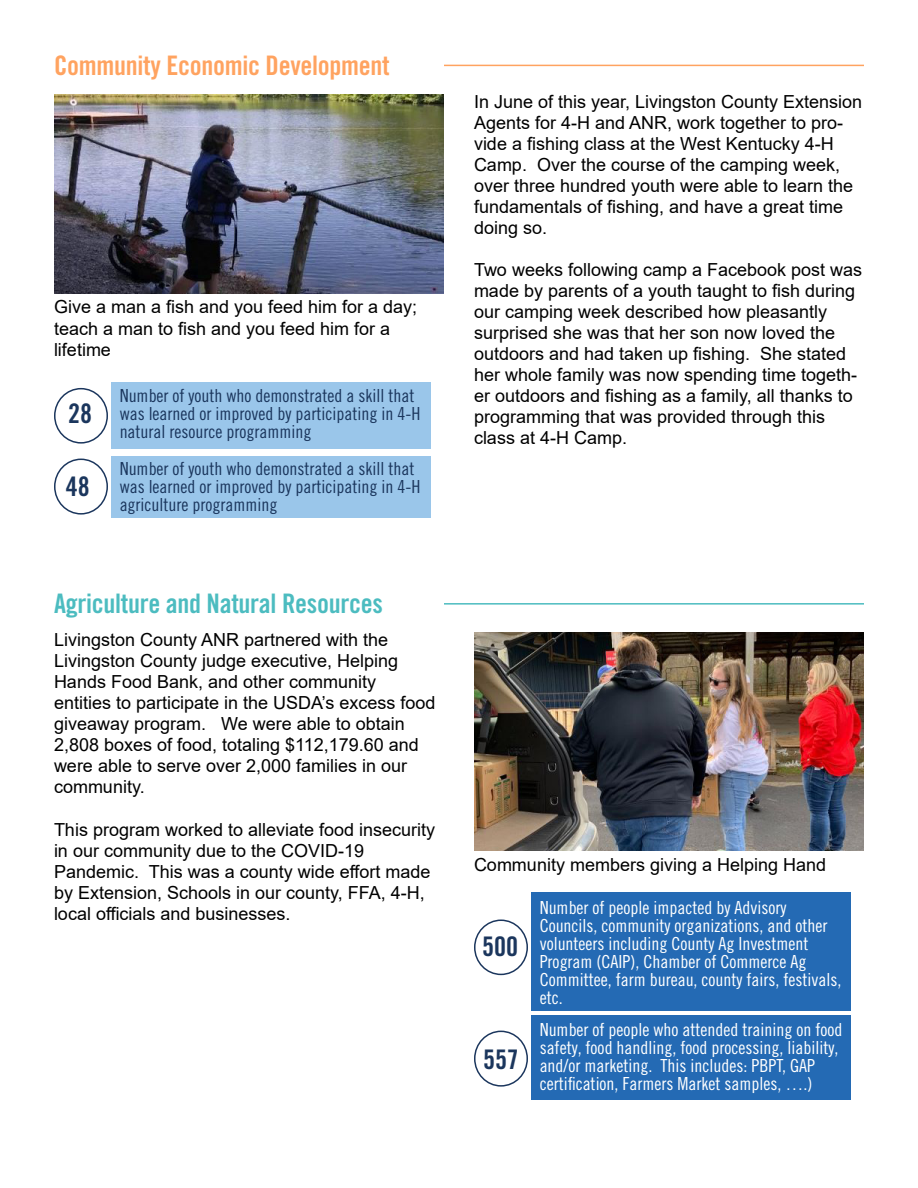
<style>
.page{position:relative;width:918px;height:1188px;background:#fff}
.page>*{position:absolute;margin:0;border:0;box-sizing:border-box;transform-origin:0 0}
.t1{font:27px "Trade Gothic LT Pro Bd Cn 20";color:#1b365d}
.t2{font:26.85px "Trade Gothic LT Pro Bd Cn 20";letter-spacing:-.01em;color:#4cbcc0}
.t3{font:26.85px "Trade Gothic LT Pro Bd Cn 20";letter-spacing:-.01em;color:#ffa360}
.t4{font:18px/21px "Arial";color:#000}
.t5{font:18px/18px "Trade Gothic LT Pro Cn 18";color:#fff}
.t6{font:18px/18px "Trade Gothic LT Pro Cn 18";color:#1b365d}
</style>
<div class="page">
<hr style="left:444px;top:603px;width:420px;height:2px;background:#4cbcc0">
<hr style="left:444px;top:65px;width:420px;height:1px;background:#ffa360">
<div style="left:532px;top:892px;width:319px;height:119px;background:#246ab4"></div>
<div style="left:474px;top:919px;width:54px;height:56px;border:2px solid #1b365d;border-radius:50%"></div>
<div style="left:474px;top:1031px;width:54px;height:56px;border:2px solid #1b365d;border-radius:50%"></div>
<div style="left:532px;top:1015px;width:319px;height:85px;background:#246ab4"></div>
<div style="left:112px;top:382px;width:319px;height:67px;background:#9ac6ea"></div>
<div style="left:54px;top:388px;width:54px;height:56px;border:2px solid #1b365d;border-radius:50%"></div>
<div style="left:54px;top:459px;width:54px;height:56px;border:2px solid #1b365d;border-radius:50%"></div>
<div style="left:112px;top:456px;width:319px;height:61px;background:#9ac6ea"></div>
<img style="left:474px;top:633px;width:390px;height:217px">
<img style="left:54px;top:94px;width:390px;height:200px">
<h2 class="t3" style="left:54px;top:49px;width:337px">Community Economic Development</h2>
<p class="t4" style="left:54px;top:296px;width:365px;line-height:21.6px">Give a man a fish and you feed him for a day; teach a man to fish and you feed him for a lifetime</p>
<h1 class="t1" style="left:68px;top:397px;width:25px">28</h1>
<h1 class="t1" style="left:66px;top:470px;width:25px">48</h1>
<p class="t6" style="left:120px;top:387px;width:302px">Number of youth who demonstrated a skill that was learned or improved by participating in 4-H natural resource programming</p>
<p class="t6" style="left:120px;top:459px;width:302px">Number of youth who demonstrated a skill that was learned or improved by participating in 4-H agriculture programming</p>
<h2 class="t2" style="left:54px;top:587px;width:330px">Agriculture and Natural Resources</h2>
<p class="t4" style="left:54px;top:629px;width:383px">Livingston County ANR partnered with the Livingston County judge executive, Helping Hands Food Bank, and other community entities to participate in the USDA’s excess food giveaway program. We were able to obtain 2,808 boxes of food, totaling $112,179.60 and were able to serve over 2,000 families in our community.</p>
<p class="t4" style="left:54px;top:819px;width:383px">This program worked to alleviate food insecurity in our community due to the COVID-19<br>Pandemic. This was a county wide effort made by Extension, Schools in our county, FFA, 4-H, local officials and businesses.</p>
<p class="t4" style="left:474px;top:91px;width:390px">In June of this year, Livingston County Extension Agents for 4-H and ANR, work together to pro&shy;vide a fishing class at the West Kentucky 4-H Camp. Over the course of the camping week, over three hundred youth were able to learn the fundamentals of fishing, and have a great time doing so.</p>
<p class="t4" style="left:474px;top:259px;width:390px">Two weeks following camp a Facebook post was made by parents of a youth taught to fish during our camping week described how pleasantly surprised she was that her son now loved the outdoors and had taken up fishing. She stated her whole family was now spending time togeth&shy;er outdoors and fishing as a family, all thanks to programming that was provided through this class at 4-H Camp.</p>
<p class="t4" style="left:474px;top:854px;width:354px">Community members giving a Helping Hand</p>
<p class="t5" style="left:540px;top:899px;width:303px">Number of people impacted by Advisory Councils, community organizations, and other volunteers including County Ag Investment Program (CAIP), Chamber of Commerce Ag Committee, farm bureau, county fairs, festivals, etc.</p>
<h1 class="t1" style="left:482px;top:930px;width:37px">500</h1>
<h1 class="t1" style="left:483px;top:1043px;width:37px">557</h1>
<p class="t5" style="left:540px;top:1021px;width:304px">Number of people who attended training on food safety, food handling, food processing, liability, and/or marketing. This includes: PBPT, GAP certification, Farmers Market samples, ….)</p>
</div>
